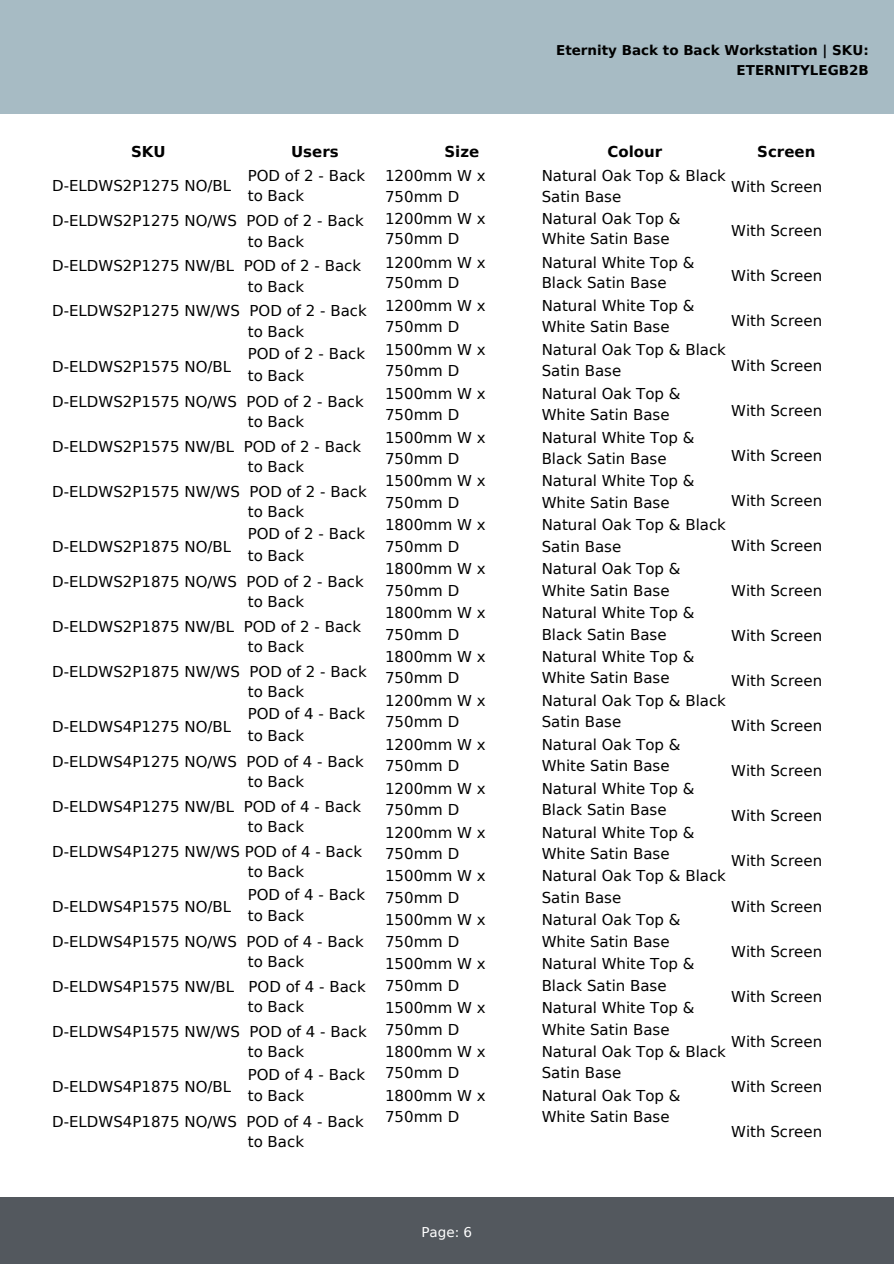
<style>
.page{position:relative;width:894px;height:1264px;background:#fff}
.page>*{position:absolute;margin:0;border:0;box-sizing:border-box;transform-origin:0 0}
.t1{font:15px/21.9px "DejaVu Sans";color:#000}
.t2{font:700 15px "DejaVu Sans";color:#000}
.t3{font:700 13.5px/20.2px "DejaVu Sans";color:#000;text-align:right}
.t4{font:13.5px "DejaVu Sans";color:#fff}
</style>
<div class="page">
<div style="left:0;top:0;width:893px;height:113px;background:#a7bbc4"></div>
<div style="left:0;top:1197px;width:893px;height:66px;background:#53585e"></div>
<h3 class="t2" style="left:131px;top:143px;width:36px">SKU</h3>
<h3 class="t2" style="left:291px;top:143px;width:49px">Users</h3>
<h2 class="t1" style="left:52px;top:175px;width:180px">D-ELDWS2P1275 NO/BL</h2>
<h4 class="t1" style="left:248px;top:165px;width:119px;line-height:20.2px">POD of 2 - Back to Back</h4>
<h4 class="t1" style="left:52px;top:210px;width:313px">D-ELDWS2P1275 NO/WS POD of 2 - Back</h4>
<h4 class="t1" style="left:248px;top:230px;width:58px">to Back</h4>
<h4 class="t1" style="left:52px;top:255px;width:310px">D-ELDWS2P1275 NW/BL POD of 2 - Back</h4>
<h4 class="t1" style="left:248px;top:275px;width:58px">to Back</h4>
<h4 class="t1" style="left:52px;top:300px;width:316px">D-ELDWS2P1275 NW/WS POD of 2 - Back</h4>
<h2 class="t1" style="left:248px;top:320px;width:119px">to Back<br>POD of 2 - Back to Back</h2>
<h4 class="t1" style="left:52px;top:356px;width:180px">D-ELDWS2P1575 NO/BL</h4>
<h4 class="t1" style="left:52px;top:390px;width:313px">D-ELDWS2P1575 NO/WS POD of 2 - Back</h4>
<h4 class="t1" style="left:248px;top:410px;width:58px">to Back</h4>
<h4 class="t1" style="left:52px;top:435px;width:310px">D-ELDWS2P1575 NW/BL POD of 2 - Back</h4>
<h4 class="t1" style="left:248px;top:455px;width:58px">to Back</h4>
<h4 class="t1" style="left:52px;top:480px;width:316px">D-ELDWS2P1575 NW/WS POD of 2 - Back</h4>
<h2 class="t1" style="left:248px;top:500px;width:119px">to Back<br>POD of 2 - Back to Back</h2>
<h4 class="t1" style="left:52px;top:536px;width:180px">D-ELDWS2P1875 NO/BL</h4>
<h4 class="t1" style="left:52px;top:570px;width:313px">D-ELDWS2P1875 NO/WS POD of 2 - Back</h4>
<h4 class="t1" style="left:248px;top:590px;width:58px">to Back</h4>
<h4 class="t1" style="left:52px;top:615px;width:310px">D-ELDWS2P1875 NW/BL POD of 2 - Back</h4>
<h4 class="t1" style="left:248px;top:635px;width:58px">to Back</h4>
<h4 class="t1" style="left:52px;top:660px;width:316px">D-ELDWS2P1875 NW/WS POD of 2 - Back</h4>
<h2 class="t1" style="left:248px;top:680px;width:119px">to Back<br>POD of 4 - Back to Back</h2>
<h4 class="t1" style="left:52px;top:716px;width:180px">D-ELDWS4P1275 NO/BL</h4>
<h4 class="t1" style="left:52px;top:750px;width:313px">D-ELDWS4P1275 NO/WS POD of 4 - Back</h4>
<h4 class="t1" style="left:248px;top:770px;width:58px">to Back</h4>
<h4 class="t1" style="left:52px;top:795px;width:310px">D-ELDWS4P1275 NW/BL POD of 4 - Back</h4>
<h4 class="t1" style="left:248px;top:815px;width:58px">to Back</h4>
<h4 class="t1" style="left:52px;top:840px;width:311px">D-ELDWS4P1275 NW/WS POD of 4 - Back</h4>
<h2 class="t1" style="left:248px;top:860px;width:119px">to Back<br>POD of 4 - Back to Back</h2>
<h4 class="t1" style="left:52px;top:896px;width:180px">D-ELDWS4P1575 NO/BL</h4>
<h4 class="t1" style="left:52px;top:930px;width:313px">D-ELDWS4P1575 NO/WS POD of 4 - Back</h4>
<h4 class="t1" style="left:248px;top:950px;width:58px">to Back</h4>
<h4 class="t1" style="left:52px;top:975px;width:315px">D-ELDWS4P1575 NW/BL POD of 4 - Back</h4>
<h4 class="t1" style="left:248px;top:995px;width:58px">to Back</h4>
<h4 class="t1" style="left:52px;top:1020px;width:316px">D-ELDWS4P1575 NW/WS POD of 4 - Back</h4>
<h2 class="t1" style="left:248px;top:1040px;width:119px">to Back<br>POD of 4 - Back to Back</h2>
<h4 class="t1" style="left:52px;top:1076px;width:180px">D-ELDWS4P1875 NO/BL</h4>
<h4 class="t1" style="left:52px;top:1110px;width:313px">D-ELDWS4P1875 NO/WS POD of 4 - Back</h4>
<h4 class="t1" style="left:248px;top:1130px;width:58px">to Back</h4>
<h4 class="t2" style="left:444px;top:143px;width:36px">Size</h4>
<h3 class="t1" style="left:385px;top:166px;width:102px;line-height:20.2px">1200mm W x<br>750mm D</h3>
<h3 class="t1" style="left:385px;top:209px;width:102px;line-height:20.2px">1200mm W x<br>750mm D</h3>
<h3 class="t1" style="left:385px;top:253px;width:102px;line-height:20.2px">1200mm W x<br>750mm D</h3>
<h3 class="t1" style="left:385px;top:295px;width:102px">1200mm W x<br>750mm D<br>1500mm W x<br>750mm D<br>1500mm W x<br>750mm D<br>1500mm W x<br>750mm D<br>1500mm W x<br>750mm D<br>1800mm W x<br>750mm D<br>1800mm W x<br>750mm D<br>1800mm W x<br>750mm D<br>1800mm W x<br>750mm D<br>1200mm W x<br>750mm D<br>1200mm W x<br>750mm D<br>1200mm W x<br>750mm D<br>1200mm W x<br>750mm D<br>1500mm W x<br>750mm D<br>1500mm W x<br>750mm D<br>1500mm W x<br>750mm D<br>1500mm W x<br>750mm D<br>1800mm W x<br>750mm D<br>1800mm W x<br>750mm D</h3>
<h5 class="t4" style="left:421px;top:1224px;width:52px">Page: 6</h5>
<h1 class="t3" style="left:556px;top:40px;width:314px">Eternity Back to Back Workstation | SKU:<br>ETERNITYLEGB2B</h1>
<h3 class="t2" style="left:607px;top:143px;width:56px">Colour</h3>
<h4 class="t2" style="left:757px;top:143px;width:60px">Screen</h4>
<h4 class="t1" style="left:541px;top:166px;width:186px;line-height:20.2px">Natural Oak Top &amp; Black<br>Satin Base</h4>
<h4 class="t1" style="left:541px;top:209px;width:140px;line-height:20.2px">Natural Oak Top &amp;<br>White Satin Base</h4>
<h4 class="t1" style="left:541px;top:253px;width:154px;line-height:20.2px">Natural White Top &amp;<br>Black Satin Base</h4>
<h4 class="t1" style="left:541px;top:295px;width:186px">Natural White Top &amp;<br>White Satin Base<br>Natural Oak Top &amp; Black<br>Satin Base<br>Natural Oak Top &amp;<br>White Satin Base<br>Natural White Top &amp;<br>Black Satin Base<br>Natural White Top &amp;<br>White Satin Base<br>Natural Oak Top &amp; Black<br>Satin Base<br>Natural Oak Top &amp;<br>White Satin Base<br>Natural White Top &amp;<br>Black Satin Base<br>Natural White Top &amp;<br>White Satin Base<br>Natural Oak Top &amp; Black<br>Satin Base<br>Natural Oak Top &amp;<br>White Satin Base<br>Natural White Top &amp;<br>Black Satin Base<br>Natural White Top &amp;<br>White Satin Base<br>Natural Oak Top &amp; Black<br>Satin Base<br>Natural Oak Top &amp;<br>White Satin Base<br>Natural White Top &amp;<br>Black Satin Base<br>Natural White Top &amp;<br>White Satin Base<br>Natural Oak Top &amp; Black<br>Satin Base<br>Natural Oak Top &amp;<br>White Satin Base</h4>
<h4 class="t1" style="left:731px;top:175px;width:93px">With Screen</h4>
<h4 class="t1" style="left:731px;top:220px;width:93px">With Screen</h4>
<h4 class="t1" style="left:731px;top:265px;width:93px">With Screen</h4>
<h4 class="t1" style="left:731px;top:310px;width:93px">With Screen</h4>
<h4 class="t1" style="left:731px;top:355px;width:93px">With Screen</h4>
<h4 class="t1" style="left:731px;top:400px;width:93px">With Screen</h4>
<h4 class="t1" style="left:731px;top:445px;width:93px">With Screen</h4>
<h4 class="t1" style="left:731px;top:490px;width:93px">With Screen</h4>
<h4 class="t1" style="left:731px;top:535px;width:93px">With Screen</h4>
<h4 class="t1" style="left:731px;top:580px;width:93px">With Screen</h4>
<h4 class="t1" style="left:731px;top:625px;width:93px">With Screen</h4>
<h4 class="t1" style="left:731px;top:670px;width:93px">With Screen</h4>
<h4 class="t1" style="left:731px;top:715px;width:93px">With Screen</h4>
<h4 class="t1" style="left:731px;top:760px;width:93px">With Screen</h4>
<h4 class="t1" style="left:731px;top:805px;width:93px">With Screen</h4>
<h4 class="t1" style="left:731px;top:850px;width:93px">With Screen</h4>
<h4 class="t1" style="left:731px;top:895px;width:93px">With Screen</h4>
<h4 class="t1" style="left:731px;top:940px;width:93px">With Screen</h4>
<h4 class="t1" style="left:731px;top:985px;width:93px">With Screen</h4>
<h4 class="t1" style="left:731px;top:1030px;width:93px">With Screen</h4>
<h4 class="t1" style="left:731px;top:1075px;width:93px">With Screen</h4>
<p class="t1" style="left:731px;top:1120px;width:93px">With Screen</p>
</div>
